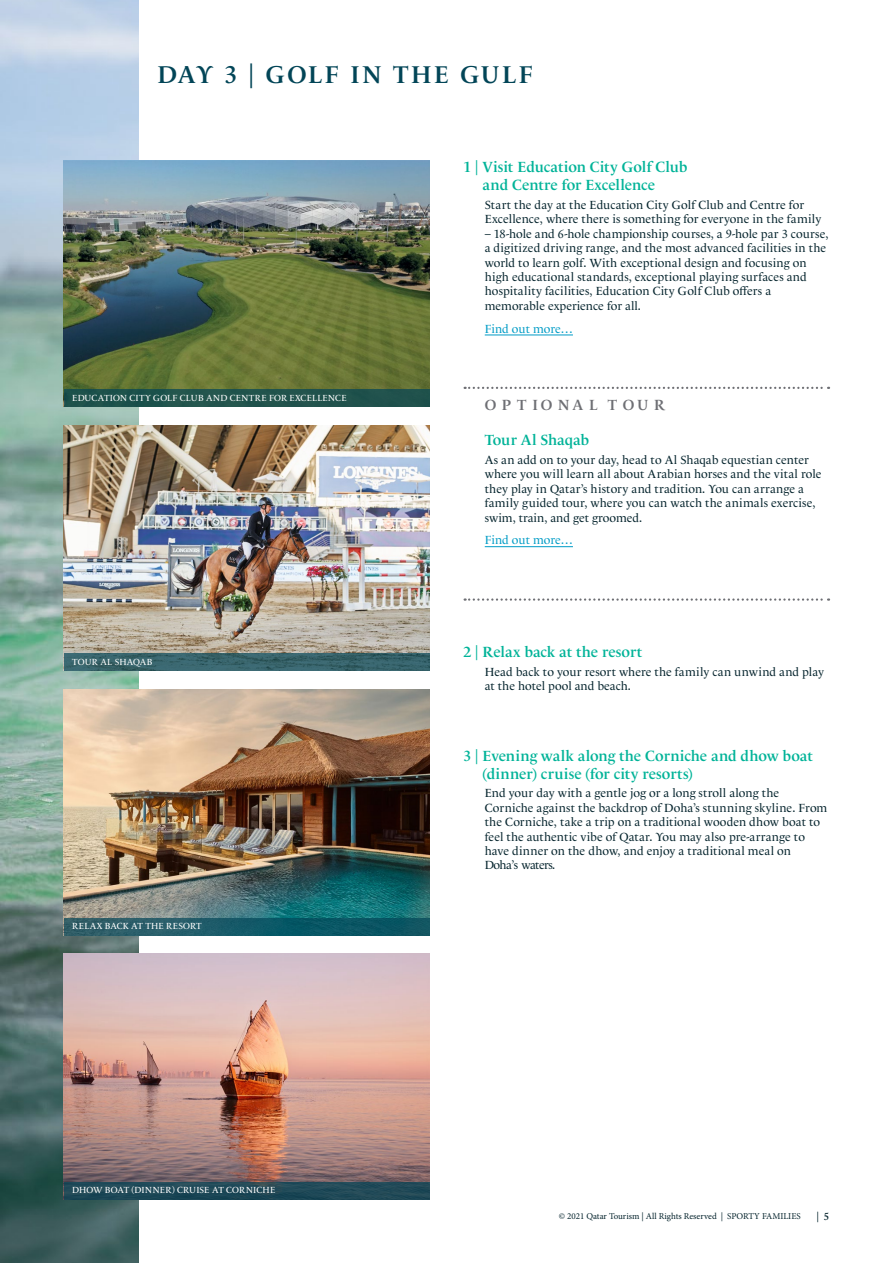
<style>
.page{position:relative;width:893px;height:1263px;background:#fff}
.page>*{position:absolute;margin:0;border:0;box-sizing:border-box;transform-origin:0 0}
.t1{font:600 24.75px "Le Monde Livre Cla Pro";letter-spacing:.085em;color:#024557}
.t2{font:600 15px/18px "Le Monde Livre Cla Pro";letter-spacing:-.005em;color:#00b398}
.t3{font:600 15px "Le Monde Livre Cla Pro";letter-spacing:.37em;color:#6e6f74}
.t4{font:12px/14.4px "Le Monde Livre Cla Pro";letter-spacing:.005em;color:#05242d}
.t5{font:12px "Le Monde Livre Cla Pro";color:#009cc6}
.t6{font:600 10.5px "Le Monde Livre Cla Pro";color:#05242d}
.t7{font:9px "Le Monde Livre Cla Pro";letter-spacing:.005em;color:#fff}
.t8{font:9px "Minion Pro";color:#05242d}
</style>
<div class="page">
<img style="left:0;top:0;width:138px;height:1263px">
<img style="left:64px;top:160px;width:365px;height:230px">
<img style="left:64px;top:425px;width:365px;height:229px">
<img style="left:64px;top:689px;width:365px;height:229px">
<img style="left:64px;top:953px;width:365px;height:229px">
<svg style="left:465px;top:387px;width:364px;height:2px"></svg>
<svg style="left:465px;top:598px;width:364px;height:3px"></svg>
<hr style="left:485px;top:335px;width:88px;height:1px;background:#009cc6">
<hr style="left:485px;top:546px;width:88px;height:1px;background:#009cc6">
<div style="left:64px;top:390px;width:365px;height:17px;background:#20524c"></div>
<svg style="left:64px;top:654px;width:365px;height:17px;background:#36626a"></svg>
<svg style="left:64px;top:918px;width:365px;height:17px;background:#185966"></svg>
<div style="left:64px;top:1182px;width:365px;height:17px;background:#204957"></div>
<h1 class="t1" style="left:157px;top:55px;width:377px">DAY 3 | GOLF IN THE GULF</h1>
<p class="t7" style="left:72px;top:391px;width:276px">EDUCATION CITY GOLF CLUB AND CENTRE FOR EXCELLENCE</p>
<p class="t7" style="left:72px;top:655px;width:82px">TOUR AL SHAQAB</p>
<p class="t7" style="left:72px;top:919px;width:131px">RELAX BACK AT THE RESORT</p>
<p class="t7" style="left:72px;top:1183px;width:205px">DHOW BOAT (DINNER) CRUISE AT CORNICHE</p>
<p class="t2" style="left:483px;top:157px;width:206px;text-indent:-19px">1 | Visit Education City Golf Club and Centre for Excellence</p>
<p class="t4" style="left:485px;top:197px;width:338px">Start the day at the Education City Golf Club and Centre for<br>Excellence, where there is something for everyone in the family</p>
<p class="t4" style="left:485px;top:225px;width:345px">– 18-hole and 6-hole championship courses, a 9-hole par 3 course, a digitized driving range, and the most advanced facilities in the world to learn golf. With exceptional design and focusing on high educational standards, exceptional playing surfaces and hospitality facilities, Education City Golf Club offers a memorable experience for all.</p>
<p class="t5" style="left:485px;top:319px;width:90px">Find out more…</p>
<p class="t3" style="left:485px;top:393px;width:182px">OPTIONAL TOUR</p>
<p class="t2" style="left:485px;top:430px;width:106px">Tour Al Shaqab</p>
<p class="t4" style="left:485px;top:451px;width:338px">As an add on to your day, head to Al Shaqab equestian center where you will learn all about Arabian horses and the vital role they play in Qatar’s history and tradition. You can arrange a family guided tour, where you can watch the animals exercise, swim, train, and get groomed.</p>
<p class="t5" style="left:485px;top:531px;width:90px">Find out more…</p>
<p class="t2" style="left:463px;top:641px;width:180px">2 | Relax back at the resort</p>
<p class="t4" style="left:485px;top:663px;width:341px">Head back to your resort where the family can unwind and play at the hotel pool and beach.</p>
<p class="t2" style="left:483px;top:745px;width:332px;text-indent:-19px">3 | Evening walk along the Corniche and dhow boat (dinner) cruise (for city resorts)</p>
<p class="t4" style="left:485px;top:785px;width:344px">End your day with a gentle jog or a long stroll along the Corniche against the backdrop of Doha’s stunning skyline. From the Corniche, take a trip on a traditional wooden dhow boat to feel the authentic vibe of Qatar. You may also pre-arrange to have dinner on the dhow, and enjoy a traditional meal on Doha’s waters.</p>
<p class="t8" style="left:559px;top:1210px;width:243px">© 2021 Qatar Tourism | All Rights Reserved | SPORTY FAMILIES</p>
<p class="t6" style="left:816px;top:1208px;width:14px">| 5</p>
</div>
